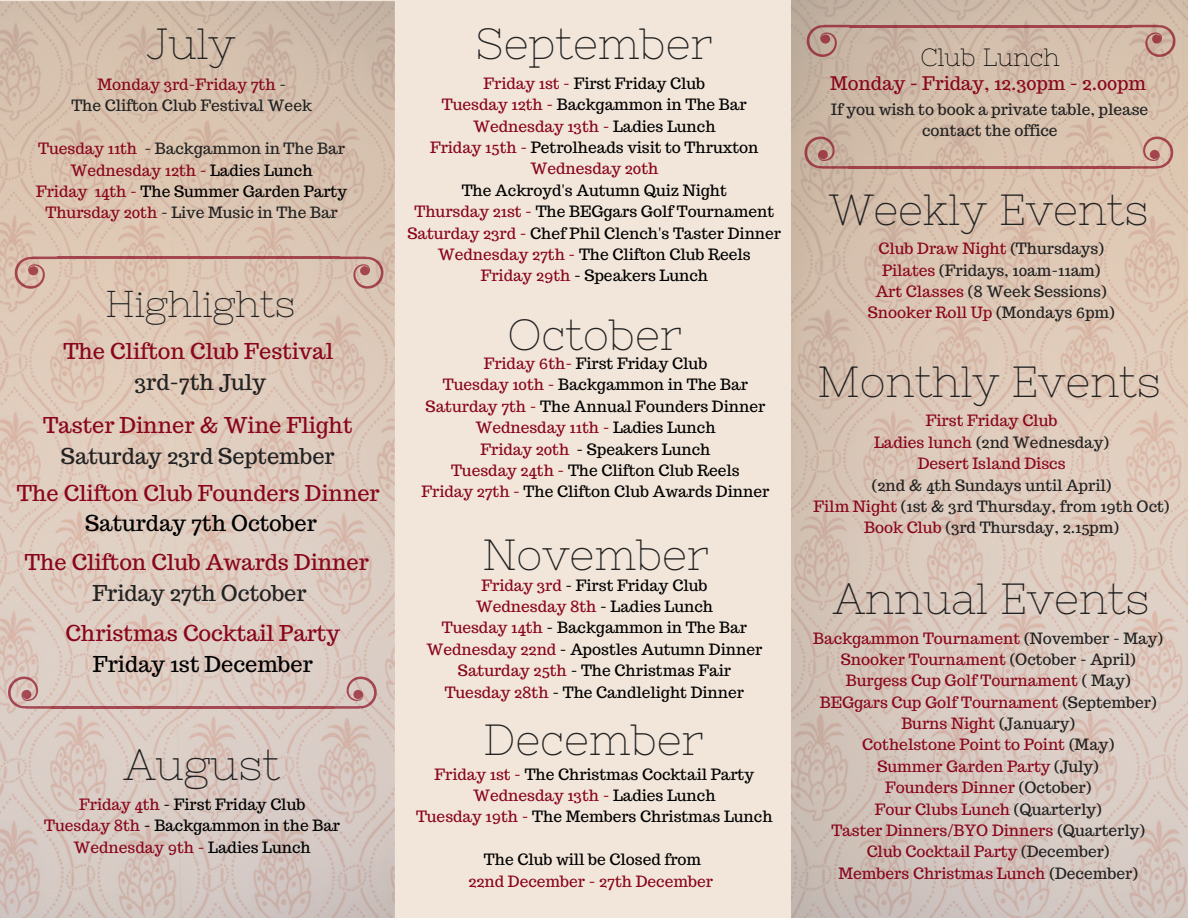
<style>
.page{position:relative;width:1188px;height:918px;background:#f2e6da}
.page>*{position:absolute;margin:0;border:0;box-sizing:border-box;transform-origin:0 0}
.t1{font:43.65px "Nixie One";color:#222}
.t2{font:37.35px "Nixie One";color:#222}
.t3{font:24.9px "Nixie One";color:#000}
.t4{font:21.75px "Trocchi";color:#89061c}
.t5{font:21.75px "Trocchi";color:#222}
.t6{font:21.75px "Trocchi";color:#000}
.t7{font:18.75px "Trocchi";color:#89061c}
.t8{font:15.6px/21.3px "Trocchi";color:#000;text-align:center}
.t9{font:15.6px/21.3px "Trocchi";color:#89061c;text-align:center}
.t10{font:15.6px/21.3px "Trocchi";color:#222;text-align:center}
.s1{color:#89061c}
.s2{color:#222}
.s3{color:#000}
</style>
<div class="page">
<img style="left:0;top:1px;width:395px;height:917px">
<img style="left:792px;top:0;width:396px;height:918px">
<hr style="left:57px;top:257px;width:283px;height:2px;background:#89061c">
<svg style="left:15px;top:257px;width:44px;height:32px"></svg>
<svg style="left:339px;top:257px;width:45px;height:32px"></svg>
<hr style="left:52px;top:706px;width:282px;height:3px;background:#89061c">
<svg style="left:333px;top:677px;width:44px;height:32px"></svg>
<svg style="left:8px;top:677px;width:45px;height:32px"></svg>
<hr style="left:849px;top:25px;width:283px;height:2px;background:#89061c">
<svg style="left:807px;top:25px;width:44px;height:32px"></svg>
<svg style="left:1131px;top:25px;width:45px;height:32px"></svg>
<hr style="left:848px;top:166px;width:283px;height:3px;background:#89061c">
<svg style="left:1129px;top:137px;width:44px;height:32px"></svg>
<svg style="left:804px;top:137px;width:45px;height:32px"></svg>
<h1 class="t1" style="left:146px;top:18px;width:90px">July</h1>
<p class="t10" style="left:71px;top:74px;width:242px"><span class="s1">Monday 3rd-Friday 7th</span> -<br>The Clifton Club Festival Week</p>
<p class="t9" style="left:36px;top:138px;width:313px">Tuesday 11th <span class="s2">- Backgammon in The Bar </span>Wednesday 12th - <span class="s3">Ladies Lunch<br></span>Friday 14th - <span class="s3">The Summer Garden Party </span>Thursday 20th <span class="s2">- Live Music in The Bar</span></p>
<h2 class="t2" style="left:105px;top:283px;width:192px">Highlights</h2>
<h3 class="t4" style="left:63px;top:337px;width:271px">The Clifton Club Festival</h3>
<h3 class="t5" style="left:135px;top:368px;width:133px">3rd-7th July</h3>
<h3 class="t4" style="left:43px;top:411px;width:311px">Taster Dinner &amp; Wine Flight</h3>
<h3 class="t5" style="left:61px;top:441px;width:275px">Saturday 23rd September</h3>
<h3 class="t4" style="left:17px;top:478px;width:365px">The Clifton Club Founders Dinner</h3>
<h3 class="t6" style="left:85px;top:509px;width:233px">Saturday 7th October</h3>
<h3 class="t4" style="left:25px;top:548px;width:346px">The Clifton Club Awards Dinner</h3>
<h3 class="t5" style="left:92px;top:579px;width:216px">Friday 27th October</h3>
<h3 class="t4" style="left:66px;top:619px;width:276px">Christmas Cocktail Party</h3>
<h3 class="t6" style="left:93px;top:649px;width:221px">Friday 1st December</h3>
<h1 class="t1" style="left:124px;top:739px;width:158px">August</h1>
<p class="t8" style="left:44px;top:794px;width:297px"><span class="s1">Friday 4th</span> - First Friday Club<br><span class="s1">Tuesday 8th</span> - Backgammon in the Bar<br><span class="s1">Wednesday 9th -</span> Ladies Lunch</p>
<h1 class="t1" style="left:476px;top:18px;width:238px">September</h1>
<p class="t8" style="left:430px;top:72px;width:330px"><span class="s1">Friday 1st -</span> First Friday Club<br><span class="s1">Tuesday 12th -</span> Backgammon in The Bar<br><span class="s1">Wednesday 13th -</span> Ladies Lunch<br><span class="s1">Friday 15th -</span> Petrolheads visit to Thruxton<br><span class="s1">Wednesday 20th</span></p>
<p class="t8" style="left:407px;top:179px;width:375px">The Ackroyd's Autumn Quiz Night<br><span class="s1">Thursday 21st -</span> The BEGgars Golf Tournament <span class="s1">Saturday 23rd -</span> Chef Phil Clench's Taster Dinner <span class="s1">Wednesday 27th -</span> The Clifton Club Reels<br><span class="s1">Friday 29th</span> - Speakers Lunch</p>
<h1 class="t1" style="left:507px;top:309px;width:176px">October</h1>
<p class="t8" style="left:421px;top:353px;width:349px"><span class="s1">Friday 6th-</span> First Friday Club<br><span class="s1">Tuesday 10th -</span> Backgammon in The Bar <span class="s1">Saturday 7th -</span> The Annual Founders Dinner <span class="s1">Wednesday 11th -</span> Ladies Lunch<br><span class="s1">Friday 20th</span> - Speakers Lunch<br><span class="s1">Tuesday 24th -</span> The Clifton Club Reels<br><span class="s1">Friday 27th -</span> The Clifton Club Awards Dinner</p>
<h1 class="t1" style="left:482px;top:530px;width:228px">November</h1>
<p class="t8" style="left:426px;top:574px;width:337px"><span class="s1">Friday 3rd</span> - First Friday Club<br><span class="s1">Wednesday 8th</span> - Ladies Lunch<br><span class="s1">Tuesday 14th</span> - Backgammon in The Bar <span class="s1">Wednesday 22nd</span> - Apostles Autumn Dinner <span class="s1">Saturday 25th</span> - The Christmas Fair <span class="s1">Tuesday 28th</span> - The Candlelight Dinner</p>
<h1 class="t1" style="left:484px;top:714px;width:222px">December</h1>
<p class="t8" style="left:416px;top:763px;width:358px"><span class="s1">Friday 1st -</span> The Christmas Cocktail Party<br><span class="s1">Wednesday 13th -</span> Ladies Lunch<br><span class="s1">Tuesday 19th -</span> The Members Christmas Lunch</p>
<p class="t8" style="left:484px;top:849px;width:219px">The Club will be Closed from</p>
<p class="t9" style="left:468px;top:870px;width:246px">22nd December - 27th December</p>
<h3 class="t3" style="left:921px;top:43px;width:141px">Club Lunch</h3>
<p class="t7" style="left:830px;top:71px;width:317px">Monday - Friday, 12.30pm - 2.00pm</p>
<p class="t10" style="left:831px;top:98px;width:319px">If you wish to book a private table, please contact the office</p>
<h1 class="t1" style="left:829px;top:185px;width:321px">Weekly Events</h1>
<p class="t10" style="left:868px;top:238px;width:249px"><span class="s1">Club Draw Night</span> (Thursdays)<br><span class="s1">Pilates</span> (Fridays, 10am-11am)<br><span class="s1">Art Classes</span> (8 Week Sessions)<br><span class="s1">Snooker Roll Up</span> (Mondays 6pm)</p>
<h1 class="t1" style="left:817px;top:357px;width:345px">Monthly Events</h1>
<p class="t9" style="left:874px;top:410px;width:237px">First Friday Club<br>Ladies lunch <span class="s2">(2nd Wednesday)<br></span>Desert Island Discs</p>
<p class="t10" style="left:814px;top:474px;width:357px">(2nd &amp; 4th Sundays until April)<br><span class="s1">Film Night</span> (1st &amp; 3rd Thursday, from 19th Oct)<br><span class="s1">Book Club</span> (3rd Thursday, 2.15pm)</p>
<h1 class="t1" style="left:833px;top:574px;width:318px">Annual Events</h1>
<p class="t9" style="left:813px;top:627px;width:351px">Backgammon Tournament <span class="s2">(November - May)<br></span>Snooker Tournament <span class="s2">(October - April)<br></span>Burgess Cup Golf Tournament <span class="s2">( May)<br></span>BEGgars Cup Golf Tournament <span class="s2">(September)<br></span>Burns Night <span class="s2">(January)<br></span>Cothelstone Point to Point <span class="s2">(May)<br></span>Summer Garden Party <span class="s2">(July)<br></span>Founders Dinner <span class="s2">(October)<br></span>Four Clubs Lunch <span class="s2">(Quarterly)<br></span>Taster Dinners/BYO Dinners <span class="s2">(Quarterly)<br></span>Club Cocktail Party <span class="s2">(December)<br></span>Members Christmas Lunch <span class="s2">(December)</span></p>
</div>
